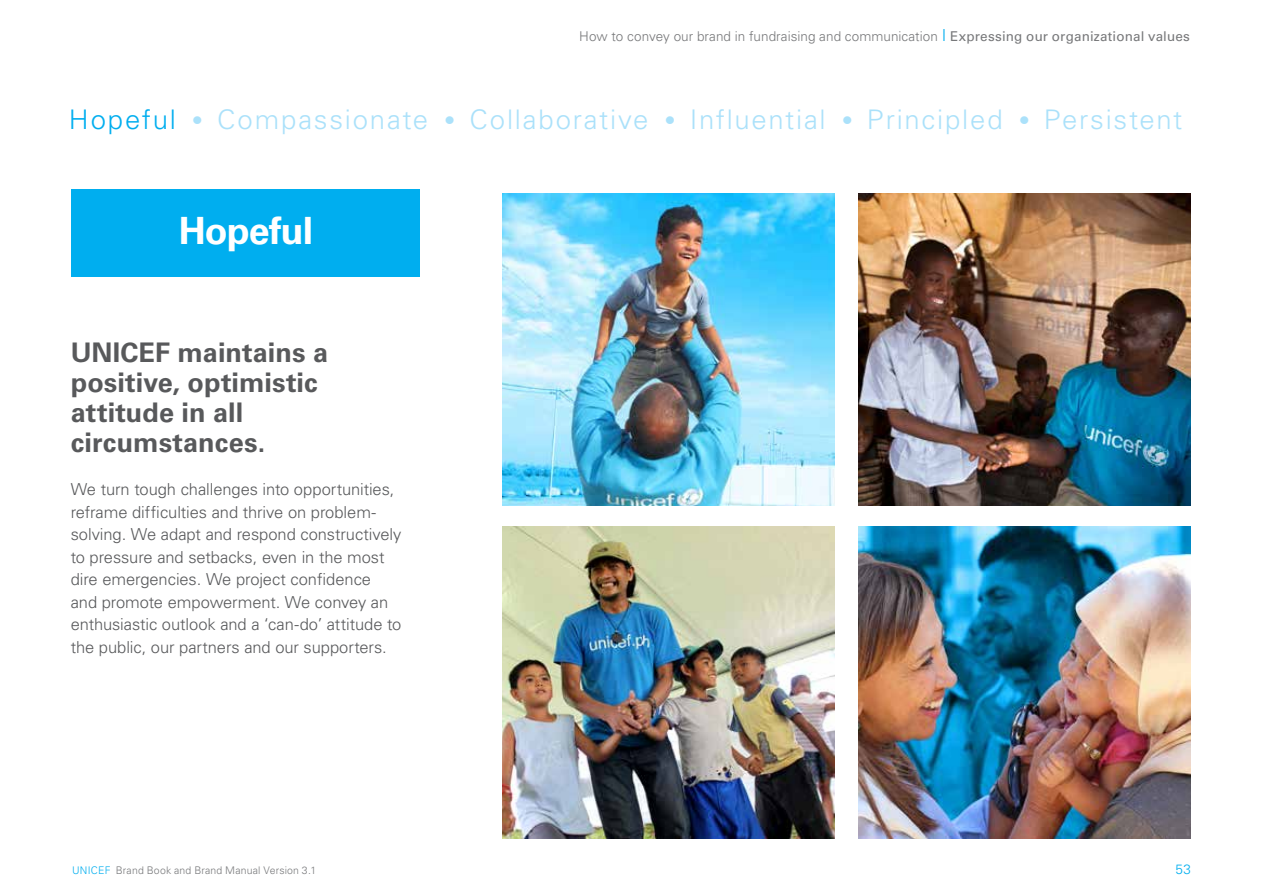
<style>
.page{position:relative;width:1263px;height:893px;background:#fff}
.page>*{position:absolute;margin:0;border:0;box-sizing:border-box;transform-origin:0 0}
.t1{font:700 37.5px "Univers LT Pro 65";letter-spacing:-.025em;color:#fff}
.t2{font:700 27px/30px "Univers LT Pro 65";letter-spacing:.005em;color:#58595b}
.t3{font:300 27px "Univers LT Pro 45";letter-spacing:.065em;color:#abe1fa}
.t4{font:300 27px "Univers LT Pro 45";letter-spacing:.065em;color:#00aeef}
.t5{font:300 16.5px/22.5px "Univers LT Pro 45";letter-spacing:-.005em;color:#58595b}
.t6{font:300 13.5px "Univers LT Pro 45";letter-spacing:.005em;color:#77787a}
.t7{font:300 13.5px "Univers LT Pro 45";color:#00aeef}
.t8{font:300 10.5px "Univers LT Pro 45";letter-spacing:.015em;color:#77787a}
.t9{font:10.5px "Monotype Sorts";color:#abe1fa}
.s1{font-size:16.5px;color:#00aeef}
.s2{font-family:"Univers LT Pro 55 Roman";font-weight:400}
.s3{color:#00aeef}
</style>
<div class="page">
<img style="left:502px;top:194px;width:332px;height:311px">
<img style="left:858px;top:194px;width:332px;height:311px">
<img style="left:502px;top:527px;width:332px;height:311px">
<div style="left:72px;top:189px;width:348px;height:87px;background:#00aeef"></div>
<img style="left:858px;top:527px;width:332px;height:311px">
<p class="t6" style="left:579px;top:28px;width:612px">How to convey our brand in fundraising and communication <span class="s1">I</span> <span class="s2">Expressing our organizational values</span></p>
<h2 class="t4" style="left:69px;top:103px;width:109px">Hopeful</h2>
<p class="t9" style="left:193px;top:116px;width:10px">l</p>
<h2 class="t3" style="left:217px;top:103px;width:213px">Compassionate</h2>
<p class="t9" style="left:446px;top:116px;width:10px">l</p>
<h2 class="t3" style="left:469px;top:103px;width:181px">Collaborative</h2>
<p class="t9" style="left:666px;top:116px;width:10px">l</p>
<h2 class="t3" style="left:690px;top:103px;width:137px">Influential</h2>
<p class="t9" style="left:843px;top:116px;width:10px">l</p>
<h2 class="t3" style="left:867px;top:103px;width:137px">Principled</h2>
<p class="t9" style="left:1020px;top:116px;width:10px">l</p>
<h2 class="t3" style="left:1044px;top:103px;width:140px">Persistent</h2>
<h1 class="t1" style="left:179px;top:208px;width:136px">Hopeful</h1>
<h2 class="t2" style="left:71px;top:337px;width:259px">UNICEF maintains a positive, optimistic attitude in all circumstances.</h2>
<p class="t5" style="left:71px;top:478px;width:332px">We turn tough challenges into opportunities, reframe difficulties and thrive on problem&shy;solving. We adapt and respond constructively to pressure and setbacks, even in the most dire emergencies. We project confidence and promote empowerment. We convey an enthusiastic outlook and a ‘can-do’ attitude to the public, our partners and our supporters.</p>
<p class="t8" style="left:72px;top:864px;width:246px"><span class="s3">UNICEF</span> Brand Book and Brand Manual Version 3.1</p>
<p class="t7" style="left:1175px;top:861px;width:17px">53</p>
</div>
